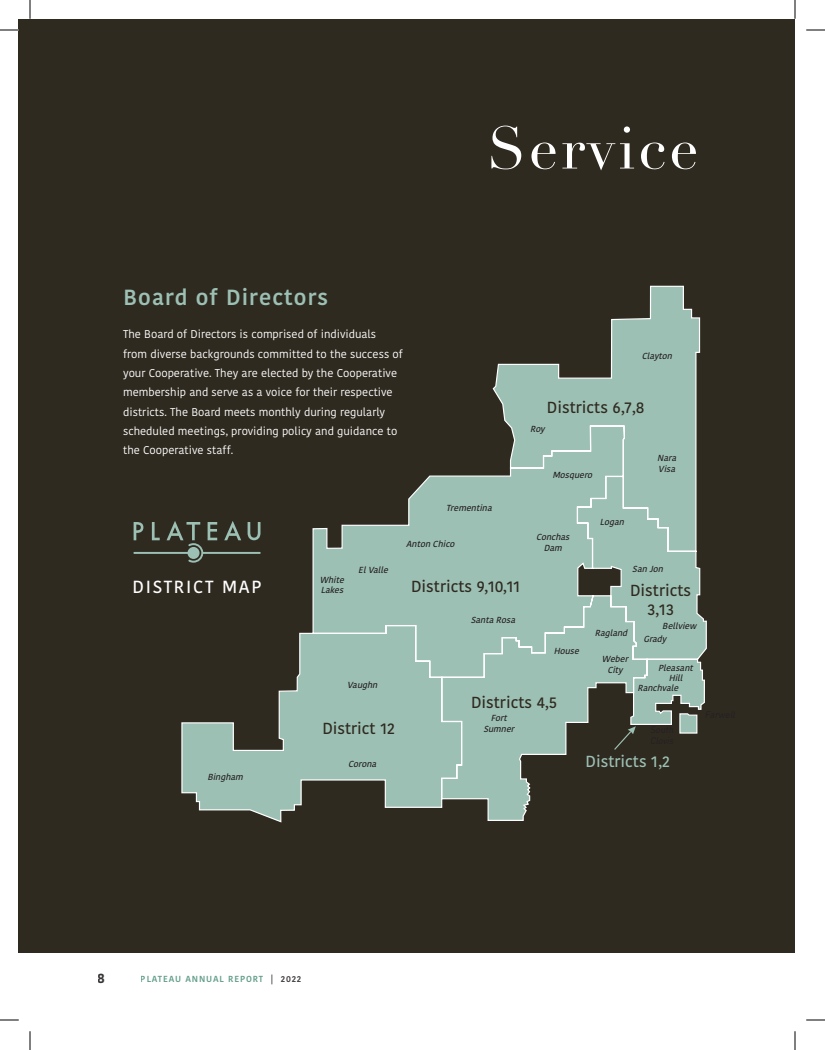
<style>
.page{position:relative;width:825px;height:1050px;background:#fff}
.page>*{position:absolute;margin:0;border:0;box-sizing:border-box;transform-origin:0 0}
.t1{font:58.75px "Didot";letter-spacing:.045em;color:#fff}
.t2{font:600 21.88px "Kohinoor Bangla";letter-spacing:.05em;color:#9dc0b4}
.t3{font:500 17.5px "Kohinoor Bangla";letter-spacing:.1em;color:#fff}
.t4{font:500 16px "Kohinoor Bangla";color:#2f2a20}
.t5{font:500 16px "Kohinoor Bangla";color:#9dc0b4}
.t6{font:700 13.75px "Kohinoor Bangla";color:#231f20}
.t7{font:11.25px/19.4px "Kohinoor Bangla";color:#fff}
.t8{font:italic 500 8.75px "Kohinoor Bangla";color:#231f20}
.t9{font:600 8.75px "Kohinoor Bangla";letter-spacing:.1em;color:#4d917a}
.s1{color:#231f20}
</style>
<div class="page">
<div style="left:19px;top:19px;width:776px;height:933px;background:#2f2a20"></div>
<svg style="left:181px;top:285px;width:526px;height:538px"></svg>
<svg style="left:577px;top:477px;width:129px;height:274px"></svg>
<svg style="left:133px;top:521px;width:128px;height:42px"></svg>
<svg style="left:0;top:29px;width:19px;height:2px"></svg>
<svg style="left:806px;top:29px;width:19px;height:2px"></svg>
<svg style="left:0;top:1019px;width:19px;height:2px"></svg>
<svg style="left:806px;top:1019px;width:19px;height:2px"></svg>
<svg style="left:29px;top:0;width:2px;height:19px"></svg>
<svg style="left:29px;top:1031px;width:2px;height:19px"></svg>
<svg style="left:794px;top:0;width:2px;height:19px"></svg>
<svg style="left:794px;top:1031px;width:2px;height:19px"></svg>
<p class="t2" style="left:123px;top:279px;width:206px">Board of Directors</p>
<p class="t7" style="left:123px;top:324px;width:281px">The Board of Directors is comprised of individuals from diverse backgrounds committed to the success of your Cooperative. They are elected by the Cooperative membership and serve as a voice for their respective districts. The Board meets monthly during regularly scheduled meetings, providing policy and guidance to the Cooperative staff.</p>
<p class="t1" style="left:487px;top:113px;width:213px">Service</p>
<p class="t8" style="left:642px;top:349px;width:35px">Clayton</p>
<p class="t4" style="left:547px;top:395px;width:99px">Districts 6,7,8</p>
<p class="t8" style="left:530px;top:422px;width:19px">Roy</p>
<p class="t8" style="left:552px;top:468px;width:44px">Mosquero</p>
<p class="t8" style="left:657px;top:451px;width:23px">Nara</p>
<p class="t8" style="left:658px;top:462px;width:21px">Visa</p>
<p class="t3" style="left:133px;top:573px;width:130px">DISTRICT MAP</p>
<p class="t8" style="left:207px;top:770px;width:40px">Bingham</p>
<p class="t8" style="left:320px;top:573px;width:28px">White</p>
<p class="t8" style="left:321px;top:583px;width:27px">Lakes</p>
<p class="t8" style="left:358px;top:563px;width:34px">ElValle</p>
<p class="t8" style="left:347px;top:678px;width:35px">Vaughn</p>
<p class="t4" style="left:322px;top:716px;width:74px">District 12</p>
<p class="t8" style="left:348px;top:757px;width:33px">Corona</p>
<p class="t8" style="left:446px;top:501px;width:50px">Trementina</p>
<p class="t8" style="left:406px;top:537px;width:53px">AntonChico</p>
<p class="t4" style="left:411px;top:573px;width:111px">Districts 9,10,11</p>
<p class="t8" style="left:471px;top:613px;width:49px">SantaRosa</p>
<p class="t8" style="left:536px;top:530px;width:38px">Conchas</p>
<p class="t8" style="left:544px;top:541px;width:23px">Dam</p>
<p class="t8" style="left:554px;top:644px;width:30px">House</p>
<p class="t4" style="left:471px;top:689px;width:88px">Districts 4,5</p>
<p class="t8" style="left:491px;top:711px;width:20px">Fort</p>
<p class="t8" style="left:483px;top:722px;width:35px">Sumner</p>
<p class="t8" style="left:600px;top:515px;width:29px">Logan</p>
<p class="t8" style="left:632px;top:562px;width:35px">SanJon</p>
<p class="t4" style="left:630px;top:577px;width:63px">Districts</p>
<p class="t4" style="left:647px;top:597px;width:28px">3,13</p>
<p class="t8" style="left:595px;top:626px;width:37px">Ragland</p>
<p class="t8" style="left:662px;top:619px;width:38px">Bellview</p>
<p class="t8" style="left:643px;top:632px;width:27px">Grady</p>
<p class="t8" style="left:602px;top:652px;width:30px">Weber</p>
<p class="t8" style="left:607px;top:663px;width:20px">City</p>
<p class="t8" style="left:658px;top:661px;width:39px">Pleasant</p>
<p class="t8" style="left:669px;top:671px;width:18px">Hill</p>
<p class="t8" style="left:637px;top:681px;width:45px">Ranchvale</p>
<p class="t5" style="left:586px;top:748px;width:86px">Districts 1,2</p>
<p class="t6" style="left:98px;top:966px;width:9px">8</p>
<p class="t9" style="left:141px;top:971px;width:162px">PLATEAU ANNUAL REPORT <span class="s1">| 2022</span></p>
</div>
